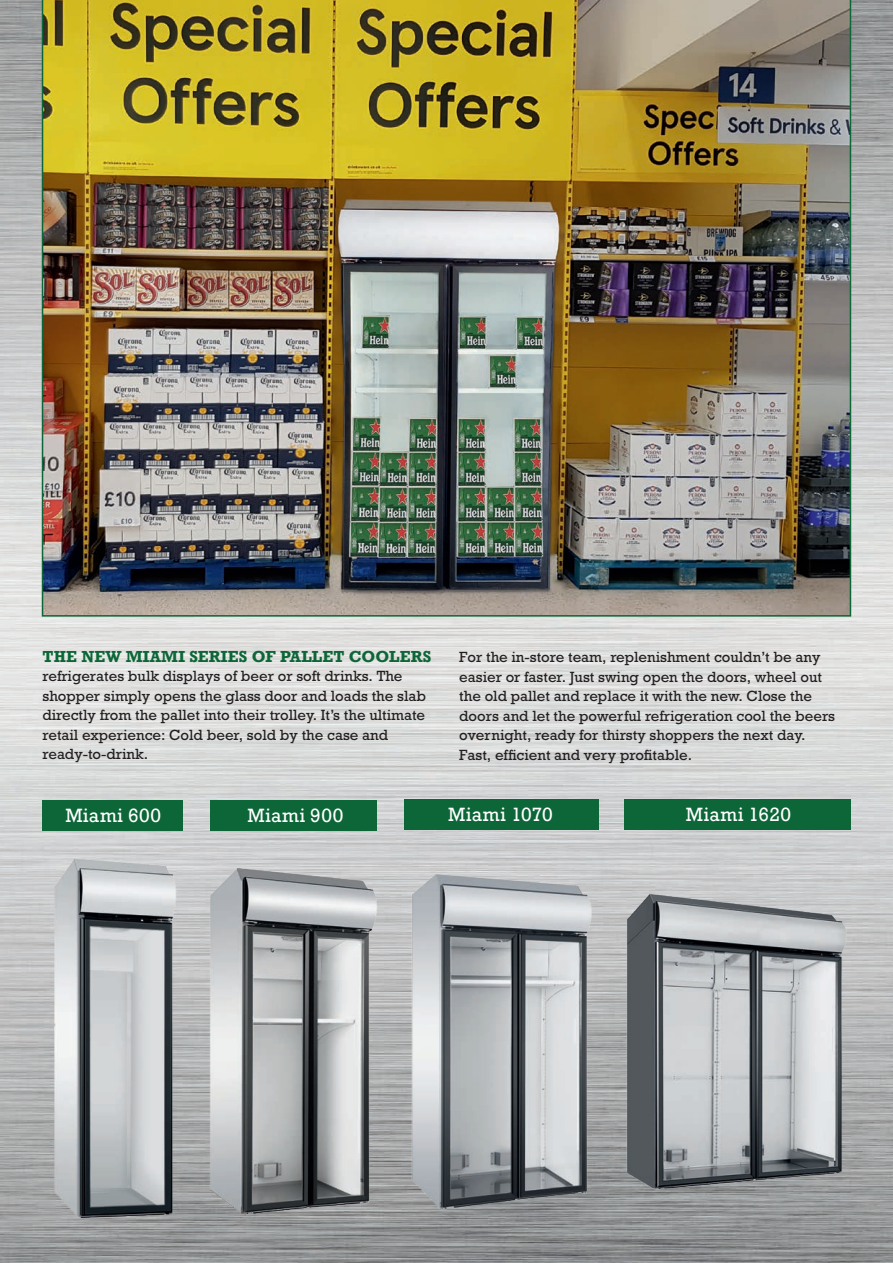
<style>
.page{position:relative;width:893px;height:1263px;background:#fff}
.page>*{position:absolute;margin:0;border:0;box-sizing:border-box;transform-origin:0 0}
.t1{font:18.15px "Rockwell";letter-spacing:.03em;color:#fff}
.t2{font:18.15px "Rockwell";letter-spacing:.01em;color:#fff}
.t3{font:15px/19.5px "M Rockwell";color:#231f20}
.t4{font:700 15px "Rockwell";letter-spacing:.01em;color:#0c6637}
</style>
<div class="page">
<img style="left:0;top:0;width:893px;height:1263px">
<img style="left:42px;top:0;width:809px;height:617px">
<img style="left:48px;top:852px;width:130px;height:375px">
<div style="left:43px;top:801px;width:140px;height:30px;background:#0c6637"></div>
<img style="left:205px;top:861px;width:177px;height:359px">
<div style="left:210px;top:801px;width:167px;height:30px;background:#0c6637"></div>
<img style="left:405px;top:870px;width:191px;height:341px">
<div style="left:404px;top:799px;width:194px;height:31px;background:#0c6637"></div>
<img style="left:620px;top:888px;width:232px;height:306px">
<div style="left:624px;top:799px;width:226px;height:31px;background:#0c6637"></div>
<img style="left:753px;top:597px;width:140px;height:240px">
<p class="t4" style="left:43px;top:647px;width:390px">THE NEW MIAMI SERIES OF PALLET COOLERS</p>
<p class="t3" style="left:43px;top:667px;width:385px">refrigerates bulk displays of beer or soft drinks. The shopper simply opens the glass door and loads the slab directly from the pallet into their trolley. It’s the ultimate retail experience: Cold beer, sold by the case and ready-to-drink.</p>
<p class="t3" style="left:459px;top:647px;width:377px">For the in-store team, replenishment couldn’t be any easier or faster. Just swing open the doors, wheel out the old pallet and replace it with the new. Close the doors and let the powerful refrigeration cool the beers overnight, ready for thirsty shoppers the next day.<br>Fast, efficient and very profitable.</p>
<p class="t1" style="left:65px;top:805px;width:97px">Miami 600</p>
<p class="t1" style="left:248px;top:805px;width:97px">Miami 900</p>
<p class="t2" style="left:448px;top:803px;width:106px">Miami 1070</p>
<p class="t1" style="left:686px;top:803px;width:107px">Miami 1620</p>
</div>
